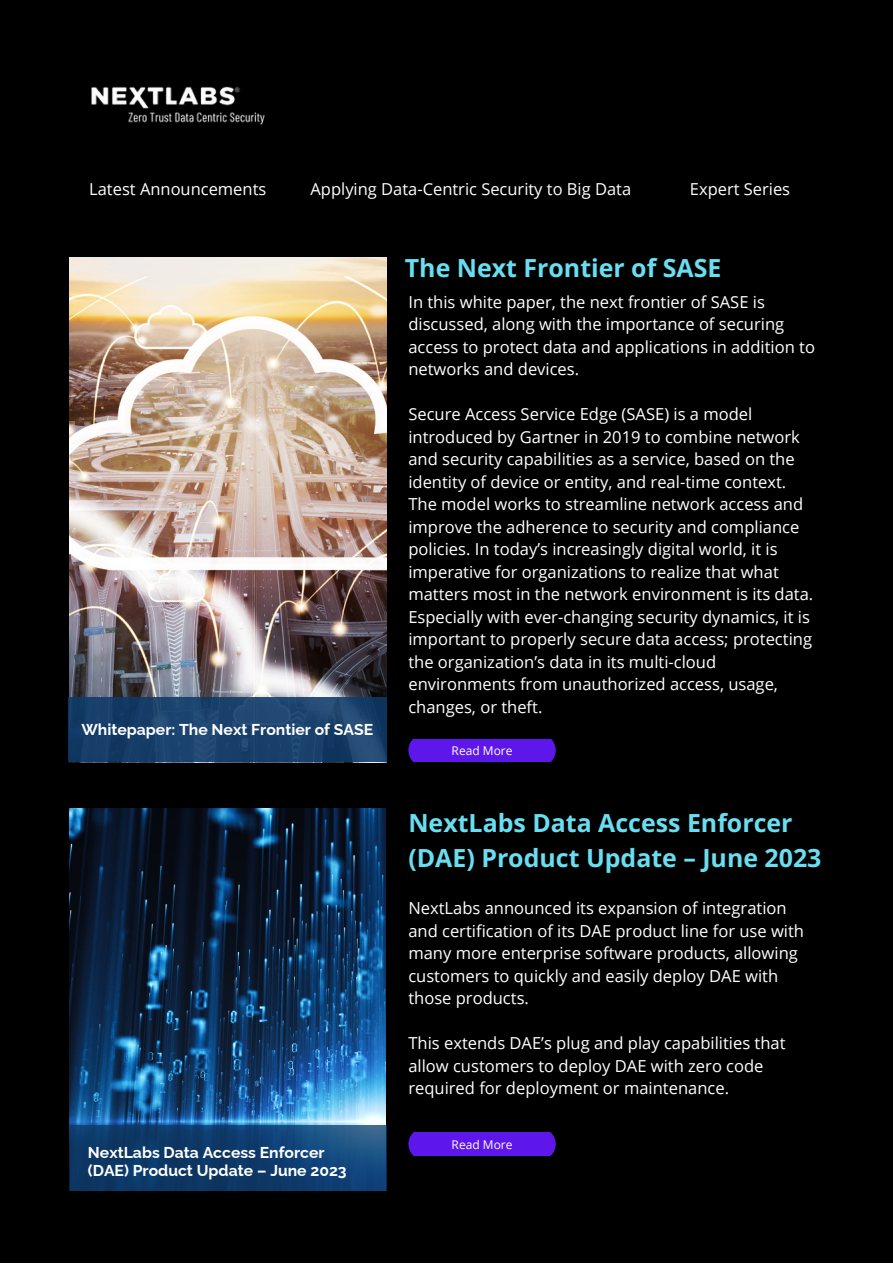
<style>
.page{position:relative;width:893px;height:1264px;background:#fff}
.page>*{position:absolute;margin:0;border:0;box-sizing:border-box;transform-origin:0 0}
.t1{font:700 24.9px/34.8px "Open Sans";color:#68def0}
.t2{font:16.5px/22.5px "Open Sans";color:#fff}
.t3{font:700 15.75px/18px "Raleway";color:#fff}
.t4{font:12px "Open Sans";color:#fff}
</style>
<div class="page">
<div style="left:0;top:0;width:892px;height:1262px;background:#000"></div>
<img style="left:91px;top:86px;width:174px;height:38px">
<img style="left:70px;top:257px;width:317px;height:505px">
<svg style="left:69px;top:697px;width:317px;height:65px;background:#1a416c"></svg>
<div style="left:408px;top:739px;width:147px;height:22px;background:#5e17eb"></div>
<div style="left:408px;top:1132px;width:147px;height:23px;background:#5e17eb"></div>
<img style="left:70px;top:808px;width:315px;height:317px">
<svg style="left:70px;top:1125px;width:316px;height:65px;background:#113e6e"></svg>
<p class="t2" style="left:89px;top:177px;width:178px">Latest Announcements</p>
<p class="t2" style="left:310px;top:177px;width:322px">Applying Data-Centric Security to Big Data</p>
<p class="t2" style="left:689px;top:177px;width:102px">Expert Series</p>
<p class="t3" style="left:81px;top:720px;width:293px">Whitepaper: The Next Frontier of SASE</p>
<p class="t3" style="left:88px;top:1143px;width:260px">NextLabs Data Access Enforcer (DAE) Product Update – June 2023</p>
<p class="t1" style="left:405px;top:250px;width:318px">The Next Frontier of SASE</p>
<p class="t2" style="left:408px;top:290px;width:408px">In this white paper, the next frontier of SASE is discussed, along with the importance of securing access to protect data and applications in addition to networks and devices.</p>
<p class="t2" style="left:408px;top:402px;width:406px">Secure Access Service Edge (SASE) is a model introduced by Gartner in 2019 to combine network and security capabilities as a service, based on the identity of device or entity, and real-time context.<br>The model works to streamline network access and improve the adherence to security and compliance policies. In today’s increasingly digital world, it is imperative for organizations to realize that what matters most in the network environment is its data.<br>Especially with ever-changing security dynamics, it is important to properly secure data access; protecting the organization’s data in its multi-cloud environments from unauthorized access, usage, changes, or theft.</p>
<p class="t4" style="left:451px;top:742px;width:62px">Read More</p>
<p class="t1" style="left:408px;top:804px;width:414px">NextLabs Data Access Enforcer (DAE) Product Update – June 2023</p>
<p class="t2" style="left:408px;top:896px;width:397px">NextLabs announced its expansion of integration and certification of its DAE product line for use with many more enterprise software products, allowing customers to quickly and easily deploy DAE with those products.</p>
<p class="t2" style="left:408px;top:1031px;width:379px">This extends DAE’s plug and play capabilities that allow customers to deploy DAE with zero code required for deployment or maintenance.</p>
<p class="t4" style="left:451px;top:1136px;width:62px">Read More</p>
</div>
